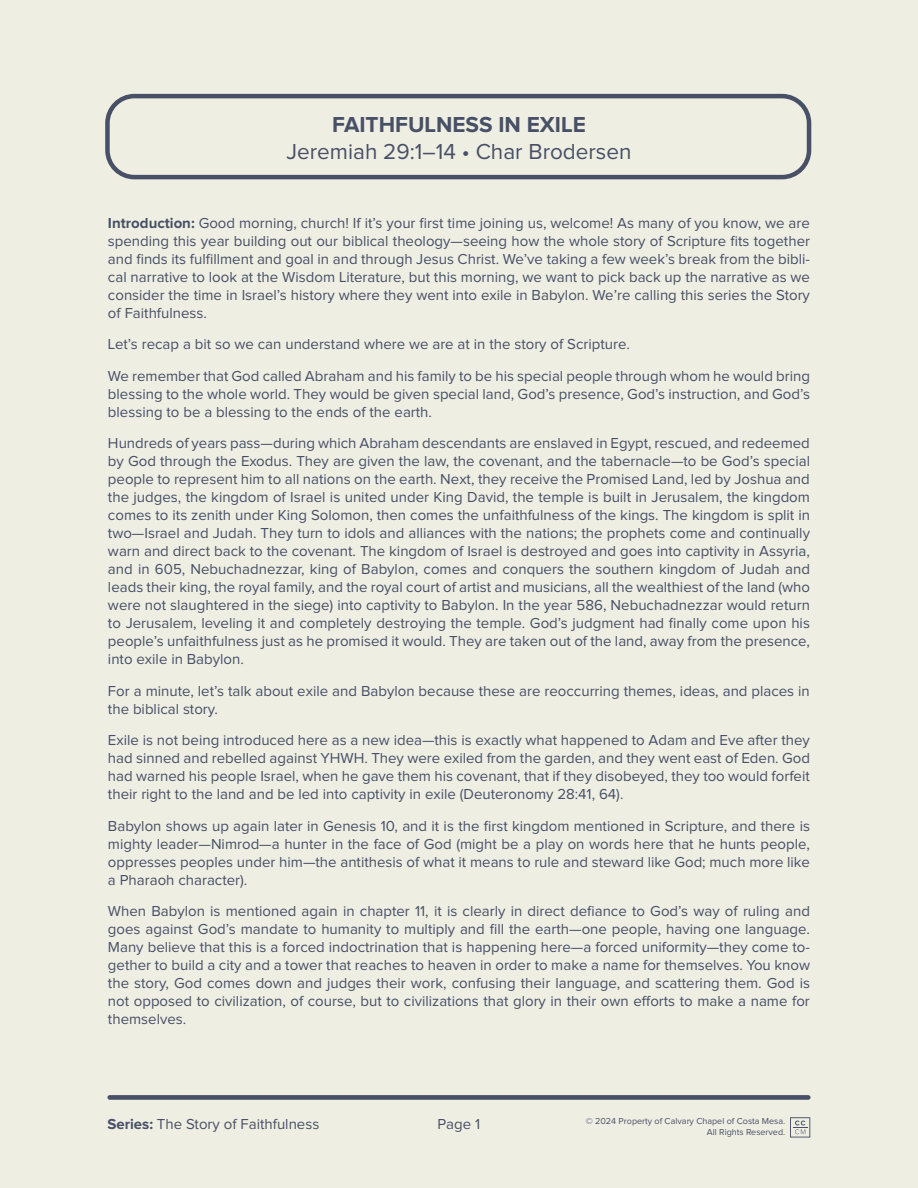
<style>
.page{position:relative;width:918px;height:1188px;background:#efeee3}
.page>*{position:absolute;margin:0;border:0;box-sizing:border-box;transform-origin:0 0}
.t1{font:22.5px "Proxima Nova";color:#475066}
.t2{font:700 22.5px "Proxima Nova";color:#475066}
.t3{font:15px/18px "Proxima Nova";color:#465066;text-align:justify}
.t4{font:15px "Proxima Nova";color:#475066}
.t5{font:9px/10.8px "Proxima Nova";color:#475066;text-align:right}
.s1{font-weight:700}
</style>
<div class="page">
<div style="left:105px;top:94px;width:706px;height:85px;border:4px solid #475066;border-radius:27px"></div>
<div style="left:107px;top:1095px;width:704px;height:5px;background:#475066;border-radius:2px"></div>
<svg style="left:790px;top:1117px;width:20px;height:21px"></svg>
<h1 class="t2" style="left:332px;top:114px;width:255px">FAITHFULNESS IN EXILE</h1>
<h1 class="t1" style="left:286px;top:139px;width:347px">Jeremiah 29:1–14 • Char Brodersen</h1>
<p class="t3" style="left:108px;top:214px;width:704px"><span class="s1">Introduction:</span> Good morning, church! If it’s your first time joining us, welcome! As many of you know, we are spending this year building out our biblical theology—seeing how the whole story of Scripture fits together and finds its fulfillment and goal in and through Jesus Christ. We’ve taking a few week’s break from the bibli&shy;cal narrative to look at the Wisdom Literature, but this morning, we want to pick back up the narrative as we consider the time in Israel’s history where they went into exile in Babylon. We’re calling this series the Story of Faithfulness.</p>
<p class="t3" style="left:108px;top:329px;width:703px;line-height:31.5px">Let’s recap a bit so we can understand where we are at in the story of Scripture.<br>We remember that God called Abraham and his family to be his special people through whom he would bring</p>
<p class="t3" style="left:108px;top:385px;width:703px">blessing to the whole world. They would be given special land, God’s presence, God’s instruction, and God’s blessing to be a blessing to the ends of the earth.</p>
<p class="t3" style="left:108px;top:435px;width:704px">Hundreds of years pass—during which Abraham descendants are enslaved in Egypt, rescued, and redeemed by God through the Exodus. They are given the law, the covenant, and the tabernacle—to be God’s special people to represent him to all nations on the earth. Next, they receive the Promised Land, led by Joshua and the judges, the kingdom of Israel is united under King David, the temple is built in Jerusalem, the kingdom comes to its zenith under King Solomon, then comes the unfaithfulness of the kings. The kingdom is split in two—Israel and Judah. They turn to idols and alliances with the nations; the prophets come and continually warn and direct back to the covenant. The kingdom of Israel is destroyed and goes into captivity in Assyria, and in 605, Nebuchadnezzar, king of Babylon, comes and conquers the southern kingdom of Judah and leads their king, the royal family, and the royal court of artist and musicians, all the wealthiest of the land (who were not slaughtered in the siege) into captivity to Babylon. In the year 586, Nebuchadnezzar would return to Jerusalem, leveling it and completely destroying the temple. God’s judgment had finally come upon his people’s unfaithfulness just as he promised it would. They are taken out of the land, away from the presence, into exile in Babylon.</p>
<p class="t3" style="left:108px;top:682px;width:703px">For a minute, let’s talk about exile and Babylon because these are reoccurring themes, ideas, and places in the biblical story.</p>
<p class="t3" style="left:108px;top:732px;width:704px">Exile is not being introduced here as a new idea—this is exactly what happened to Adam and Eve after they had sinned and rebelled against YHWH. They were exiled from the garden, and they went east of Eden. God had warned his people Israel, when he gave them his covenant, that if they disobeyed, they too would forfeit their right to the land and be led into captivity in exile (Deuteronomy 28:41, 64).</p>
<p class="t3" style="left:108px;top:817px;width:704px">Babylon shows up again later in Genesis 10, and it is the first kingdom mentioned in Scripture, and there is mighty leader—Nimrod—a hunter in the face of God (might be a play on words here that he hunts people, oppresses peoples under him—the antithesis of what it means to rule and steward like God; much more like a Pharaoh character).</p>
<p class="t3" style="left:108px;top:903px;width:704px">When Babylon is mentioned again in chapter 11, it is clearly in direct defiance to God’s way of ruling and goes against God’s mandate to humanity to multiply and fill the earth—one people, having one language.<br>Many believe that this is a forced indoctrination that is happening here—a forced uniformity—they come to&shy;gether to build a city and a tower that reaches to heaven in order to make a name for themselves. You know the story, God comes down and judges their work, confusing their language, and scattering them. God is not opposed to civilization, of course, but to civilizations that glory in their own efforts to make a name for themselves.</p>
<p class="t4" style="left:107px;top:1116px;width:213px"><span class="s1">Series:</span> The Story of Faithfulness</p>
<p class="t5" style="left:586px;top:1116px;width:201px">© 2024 Property of Calvary Chapel of Costa Mesa.<br>All Rights Reserved.</p>
<p class="t4" style="left:438px;top:1116px;width:44px">Page 1</p>
</div>
